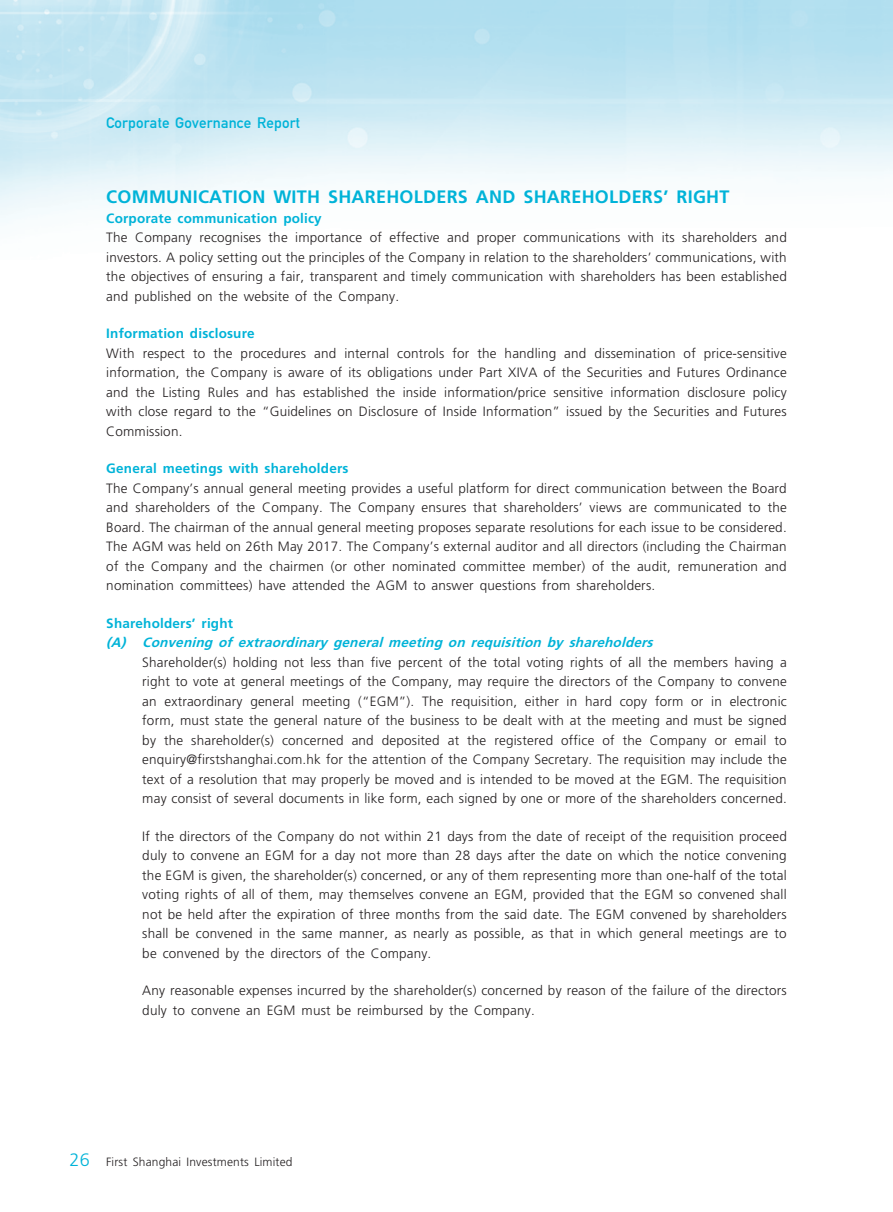
<style>
.page{position:relative;width:893px;height:1212px;background:#fff}
.page>*{position:absolute;margin:0;border:0;box-sizing:border-box;transform-origin:0 0}
._03_H1{font:700 18px "Frutiger LT Std";letter-spacing:.015em;color:#00b3d8}
.t1{font:15px "DIN Mittelschrift Std";letter-spacing:.01em;color:#00b3d8}
._12___P2{font:300 13.5px/19.5px "Frutiger LT Std";letter-spacing:.015em;color:#231f20;text-align:justify}
._11_P0{font:300 13.5px/19.5px "Frutiger LT Std";letter-spacing:.015em;color:#231f20;text-align:justify}
._04___H2{font:700 13.5px "Frutiger LT Std";letter-spacing:.015em;color:#00b3d8}
._05_____H3{font:italic 700 13.5px "Frutiger LT Std";color:#00b3d8}
.t2{font:300 12px "Frutiger LT Std";letter-spacing:.015em;color:#231f20}
.s1{font-size:18px;color:#00b3d8}
</style>
<div class="page">
<p class="t1" style="left:106px;top:114px;width:195px">Corporate Governance Report</p>
<p class="_03_H1" style="left:106px;top:186px;width:625px">COMMUNICATION WITH SHAREHOLDERS AND SHAREHOLDERS’ RIGHT</p>
<p class="_04___H2" style="left:106px;top:210px;width:217px">Corporate communication policy</p>
<p class="_11_P0" style="left:106px;top:228px;width:682px">The Company recognises the importance of effective and proper communications with its shareholders and investors. A policy setting out the principles of the Company in relation to the shareholders’ communications, with the objectives of ensuring a fair, transparent and timely communication with shareholders has been established and published on the website of the Company.</p>
<p class="_04___H2" style="left:106px;top:326px;width:150px">Information disclosure</p>
<p class="_11_P0" style="left:106px;top:343px;width:682px">With respect to the procedures and internal controls for the handling and dissemination of price-sensitive information, the Company is aware of its obligations under Part XIVA of the Securities and Futures Ordinance and the Listing Rules and has established the inside information/price sensitive information disclosure policy with close regard to the “Guidelines on Disclosure of Inside Information” issued by the Securities and Futures Commission.</p>
<p class="_04___H2" style="left:106px;top:461px;width:244px">General meetings with shareholders</p>
<p class="_11_P0" style="left:106px;top:478px;width:682px">The Company’s annual general meeting provides a useful platform for direct communication between the Board and shareholders of the Company. The Company ensures that shareholders’ views are communicated to the Board. The chairman of the annual general meeting proposes separate resolutions for each issue to be considered.<br>The AGM was held on 26th May 2017. The Company’s external auditor and all directors (including the Chairman of the Company and the chairmen (or other nominated committee member) of the audit, remuneration and nomination committees) have attended the AGM to answer questions from shareholders.</p>
<p class="_04___H2" style="left:106px;top:615px;width:128px">Shareholders’ right</p>
<p class="_05_____H3" style="left:106px;top:635px;width:552px">(A) Convening of extraordinary general meeting on requisition by shareholders</p>
<p class="_12___P2" style="left:142px;top:652px;width:646px">Shareholder(s) holding not less than five percent of the total voting rights of all the members having a right to vote at general meetings of the Company, may require the directors of the Company to convene an extraordinary general meeting (“EGM”). The requisition, either in hard copy form or in electronic form, must state the general nature of the business to be dealt with at the meeting and must be signed by the shareholder(s) concerned and deposited at the registered office of the Company or email to enquiry@firstshanghai.com.hk for the attention of the Company Secretary. The requisition may include the text of a resolution that may properly be moved and is intended to be moved at the EGM. The requisition may consist of several documents in like form, each signed by one or more of the shareholders concerned.</p>
<p class="_12___P2" style="left:142px;top:826px;width:646px">If the directors of the Company do not within 21 days from the date of receipt of the requisition proceed duly to convene an EGM for a day not more than 28 days after the date on which the notice convening the EGM is given, the shareholder(s) concerned, or any of them representing more than one-half of the total voting rights of all of them, may themselves convene an EGM, provided that the EGM so convened shall not be held after the expiration of three months from the said date. The EGM convened by shareholders shall be convened in the same manner, as nearly as possible, as that in which general meetings are to be convened by the directors of the Company.</p>
<p class="_12___P2" style="left:142px;top:981px;width:646px">Any reasonable expenses incurred by the shareholder(s) concerned by reason of the failure of the directors duly to convene an EGM must be reimbursed by the Company.</p>
<p class="t2" style="left:69px;top:1154px;width:225px"><span class="s1">26</span> First Shanghai Investments Limited</p>
</div>
